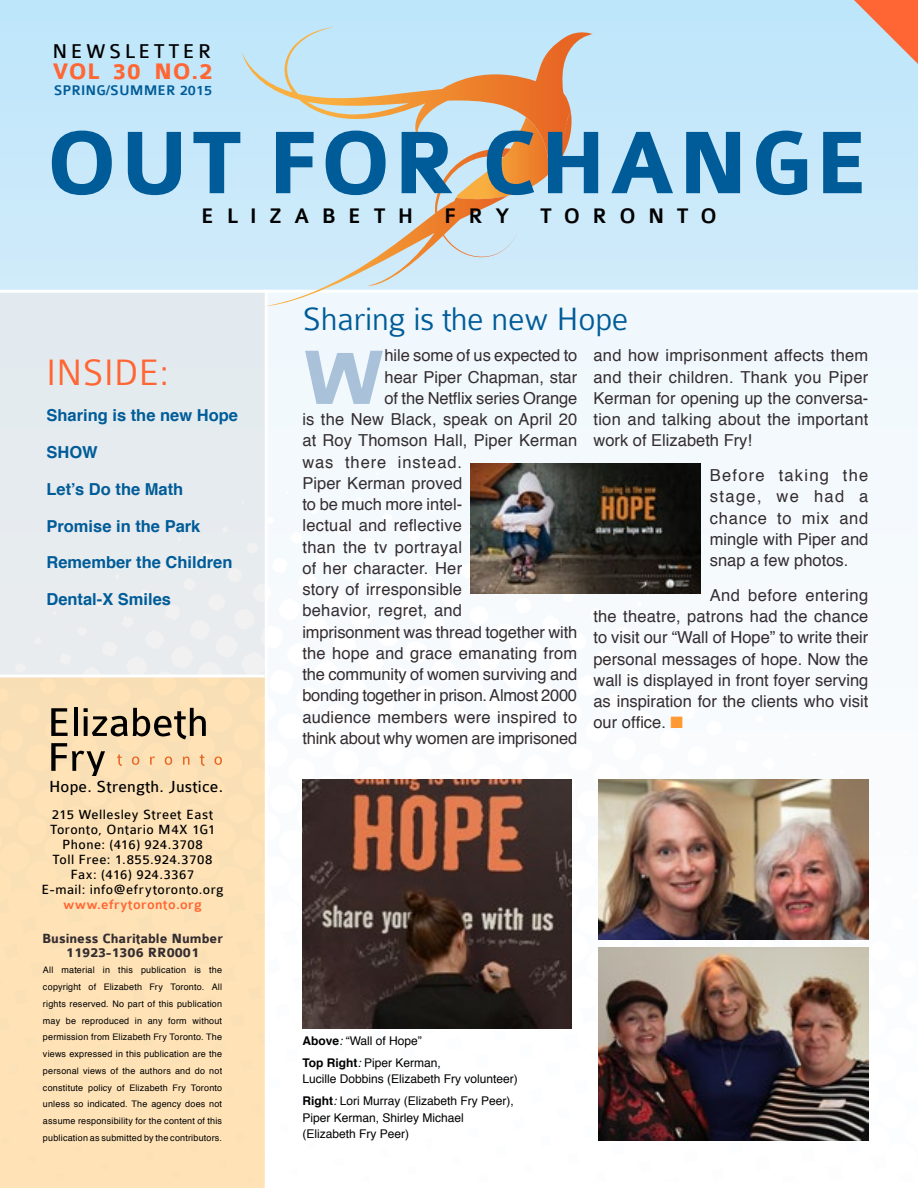
<style>
.page{position:relative;width:918px;height:1188px;background:#fff}
.page>*{position:absolute;margin:0;border:0;box-sizing:border-box;transform-origin:0 0}
.t1{font:700 94.8px "Colaborate";letter-spacing:.02em;color:#005c98}
.t2{font:700 82.2px "Colaborate";color:#a9c1d9}
.t3{font:300 39.3px "Colaborate";color:#f63}
.t4{font:300 34.5px "Colaborate";letter-spacing:-.01em;color:#005c98}
.t5{font:700 24px "Colaborate";letter-spacing:.025em;color:#f63}
.t6{font:500 22.5px "Colaborate";letter-spacing:.55em;color:#000}
.t7{font:21.3px "Colaborate";letter-spacing:.16em;color:#000}
.t8{font:17.1px "Colaborate";letter-spacing:.01em;color:#000}
.t9{font:16.5px/21.3px "Helvetica";color:#342d30;text-align:justify}
.t10{font:700 16.5px "Helvetica";color:#005c98}
.t11{font:16.5px "Helvetica";letter-spacing:-.02em;color:#342d30}
.t12{font:16.5px "Helvetica";letter-spacing:.02em;color:#342d30}
.t13{font:16.5px "Helvetica";letter-spacing:.025em;color:#342d30}
.t14{font:16.5px "Helvetica";letter-spacing:.055em;color:#342d30}
.t15{font:500 14.85px "Colaborate";color:#005c98}
.t16{font:14.25px/15px "Colaborate";letter-spacing:.03em;color:#000;text-align:center}
.t17{font:700 14.25px/13.8px "Colaborate";color:#342d30;text-align:center}
.t18{font:500 14.25px "Colaborate";letter-spacing:.025em;color:#f63}
.t19{font:12px/22px "Helvetica";color:#000}
.t20{font:9px/16.8px "Helvetica";letter-spacing:.02em;color:#000;text-align:justify}
.s1{color:#f93}
.s2{font-weight:700}
.s3{font-style:italic}
</style>
<div class="page">
<div style="left:0;top:0;width:918px;height:1181px;background:#c7e8fa"></div>
<div style="left:0;top:291px;width:918px;height:897px;background:#f7fafd"></div>
<div style="left:0;top:290px;width:267px;height:388px;background:#e6ebef"></div>
<div style="left:0;top:676px;width:267px;height:512px;background:#ffe3b7"></div>
<svg style="left:51px;top:708px;width:155px;height:67px"></svg>
<svg style="left:214px;top:756px;width:8px;height:9px"></svg>
<svg style="left:854px;top:0;width:64px;height:64px"></svg>
<hr style="left:0;top:290px;width:918px;height:3px;background:#fff">
<hr style="left:0;top:675px;width:265px;height:3px;background:#fff">
<hr style="left:265px;top:290px;width:3px;height:898px;background:#fff">
<svg style="left:242px;top:27px;width:351px;height:86px"></svg>
<svg style="left:264px;top:113px;width:308px;height:193px"></svg>
<img style="left:471px;top:464px;width:230px;height:129px">
<img style="left:599px;top:947px;width:269px;height:193px">
<img style="left:302px;top:779px;width:270px;height:249px">
<img style="left:599px;top:779px;width:269px;height:160px">
<p class="t7" style="left:52px;top:40px;width:160px">NEWSLETTER</p>
<p class="t15" style="left:54px;top:82px;width:160px">SPRING/SUMMER 2015</p>
<h3 class="t5" style="left:52px;top:59px;width:161px">VOL 30 NO.2</h3>
<h1 class="t1" style="left:46px;top:114px;width:827px">OUT FOR CHANGE</h1>
<h3 class="t6" style="left:201px;top:205px;width:214px">ELIZABETH</h3>
<h3 class="t6" style="left:444px;top:205px;width:67px">FRY</h3>
<h3 class="t6" style="left:540px;top:205px;width:178px">TORONTO</h3>
<h3 class="t3" style="left:46px;top:352px;width:124px">INSIDE:</h3>
<p class="t10" style="left:46px;top:402px;width:193px">Sharing is the new Hope</p>
<p class="t10" style="left:46px;top:439px;width:53px">SHOW</p>
<p class="t10" style="left:46px;top:476px;width:138px">Let’s Do the Math</p>
<p class="t10" style="left:46px;top:512px;width:156px">Promise in the Park</p>
<p class="t10" style="left:46px;top:549px;width:188px">Remember the Children</p>
<p class="t10" style="left:46px;top:586px;width:126px">Dental-X Smiles</p>
<p class="t8" style="left:49px;top:777px;width:176px">Hope. Strength. Justice.</p>
<p class="t16" style="left:41px;top:807px;width:184px">215 Wellesley Street East<br>Toronto, Ontario M4X 1G1<br>Phone: (416) 924.3708<br>Toll Free: 1.855.924.3708<br>Fax: (416) 924.3367<br>E-mail: info@efrytoronto.org</p>
<p class="t18" style="left:63px;top:897px;width:140px">www.efrytoronto.org</p>
<p class="t17" style="left:42px;top:932px;width:183px">Business Charitable Number<br>11923-1306 RR0001</p>
<p class="t20" style="left:43px;top:962px;width:181px">All material in this publication is the copyright of Elizabeth Fry Toronto. All rights reserved. No part of this publication may be reproduced in any form without permission from Elizabeth Fry Toronto. The views expressed in this publication are the personal views of the authors and do not constitute policy of Elizabeth Fry Toronto unless so indicated. The agency does not assume responsibility for the content of this publication as submitted by the contributors.</p>
<h3 class="t4" style="left:302px;top:301px;width:328px">Sharing is the new Hope</h3>
<h2 class="t2" style="left:302px;top:335px;width:85px">W</h2>
<p class="t9" style="left:385px;top:345px;width:194px">hile some of us expected to</p>
<p class="t9" style="left:593px;top:345px;width:276px">and how imprisonment affects them and their children. Thank you Piper Kerman for opening up the conversa&shy;tion and talking about the important work of Elizabeth Fry!</p>
<p class="t9" style="left:710px;top:465px;width:160px">Before taking the stage, we had a chance to mix and mingle with Piper and snap a few photos.</p>
<p class="t9" style="left:593px;top:585px;width:276px;text-indent:116px">And before entering the theatre, patrons had the chance to visit our “Wall of Hope” to write their personal messages of hope. Now the wall is displayed in front foyer serving as inspiration for the clients who visit our office. <span class="s1">■</span></p>
<p class="t9" style="left:385px;top:367px;width:194px">hear Piper Chapman, star</p>
<p class="t9" style="left:385px;top:388px;width:194px">of the Netflix series Orange</p>
<p class="t9" style="left:302px;top:409px;width:276px">is the New Black, speak on April 20</p>
<p class="t9" style="left:302px;top:430px;width:276px">at Roy Thomson Hall, Piper Kerman</p>
<p class="t14" style="left:302px;top:449px;width:161px">was there instead.</p>
<p class="t9" style="left:302px;top:473px;width:161px">Piper Kerman proved</p>
<p class="t9" style="left:302px;top:494px;width:161px">to be much more intel-</p>
<p class="t12" style="left:302px;top:513px;width:161px">lectual and reflective</p>
<p class="t13" style="left:302px;top:534px;width:161px">than the tv portrayal</p>
<p class="t9" style="left:302px;top:558px;width:161px">of her character. Her</p>
<p class="t9" style="left:302px;top:579px;width:161px">story of irresponsible</p>
<p class="t9" style="left:302px;top:601px;width:161px">behavior, regret, and</p>
<p class="t9" style="left:302px;top:622px;width:276px">imprisonment was thread together with</p>
<p class="t9" style="left:302px;top:643px;width:276px">the hope and grace emanating from</p>
<p class="t9" style="left:302px;top:664px;width:276px">the community of women surviving and</p>
<p class="t11" style="left:302px;top:683px;width:276px">bonding together in prison. Almost 2000</p>
<p class="t9" style="left:302px;top:707px;width:276px">audience members were inspired to</p>
<p class="t9" style="left:302px;top:728px;width:276px">think about why women are imprisoned</p>
<p class="t19" style="left:302px;top:1030px;width:140px"><span class="s2">Above</span><span class="s3">:</span> “Wall of Hope”<br><span class="s2">Top Right</span><span class="s3">:</span> Piper Kerman,</p>
<p class="t19" style="left:302px;top:1068px;width:217px">Lucille Dobbins (Elizabeth Fry volunteer)<br><span class="s2">Right</span><span class="s3">:</span> Lori Murray (Elizabeth Fry Peer),</p>
<p class="t19" style="left:302px;top:1110px;width:163px;line-height:16.5px">Piper Kerman, Shirley Michael (Elizabeth Fry Peer)</p>
</div>
